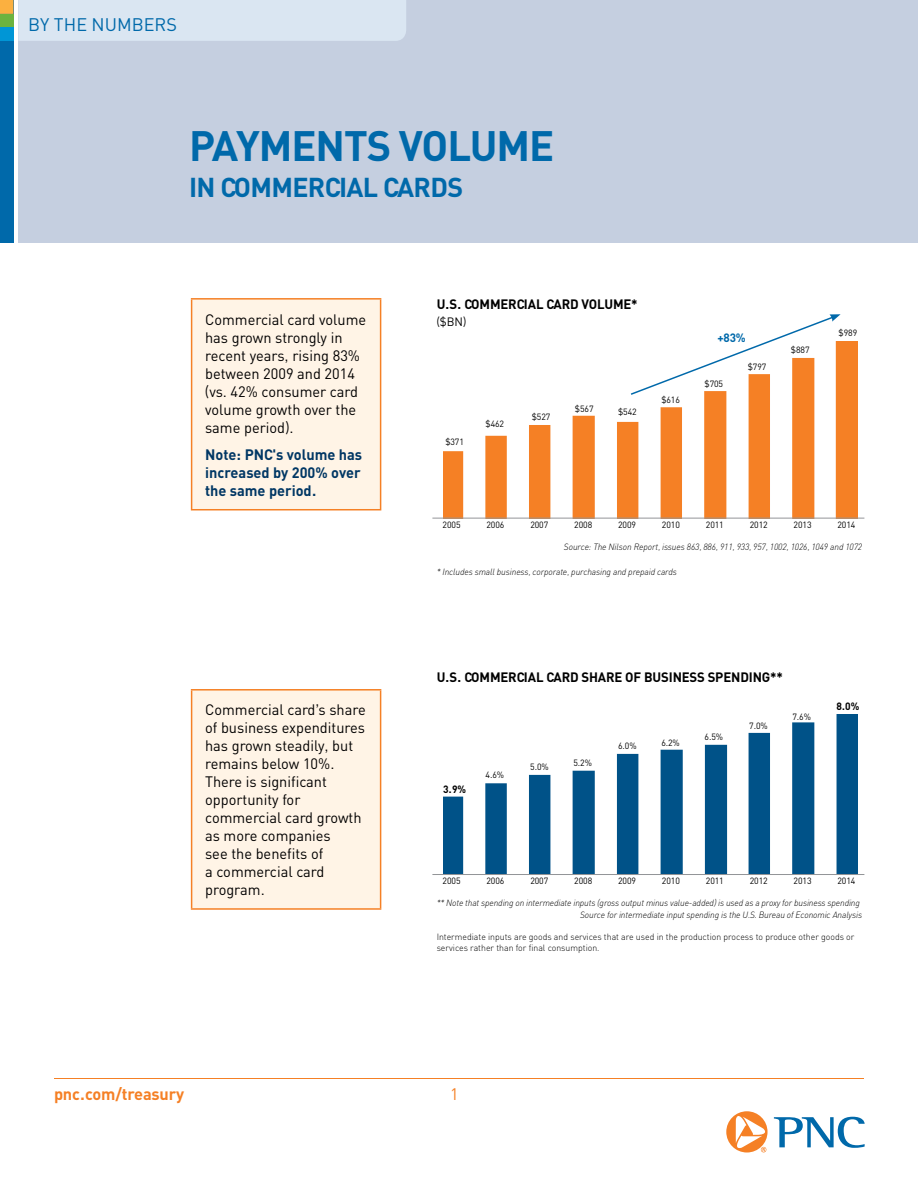
<style>
.page{position:relative;width:918px;height:1188px;background:#fff}
.page>*{position:absolute;margin:0;border:0;box-sizing:border-box;transform-origin:0 0}
.t1{font:700 42px "PNC Sans";letter-spacing:-.025em;color:#0069aa}
.t2{font:700 27px "PNC Sans";letter-spacing:-.025em;color:#0069aa}
.t3{font:18px "PNC Sans";color:#0069aa}
.t4{font:700 16.5px "PNC Sans";letter-spacing:-.01em;color:#f58025}
.t5{font:16.5px "PNC Sans";color:#f58025}
.t6{font:15px/18px "PNC Sans";color:#000}
.t7{font:700 15px/18px "PNC Sans";color:#003764;text-align:justify}
.t8{font:700 13.5px "PNC Sans";letter-spacing:-.01em;color:#000}
.t9{font:12px "PNC Sans";color:#000}
.t10{font:700 12px "PNC Sans";color:#0069aa}
.t11{font:700 10.5px "PNC Sans";color:#000}
.t12{font:italic 300 9px/12px "PNC Sans";letter-spacing:-.01em;color:#000;text-align:right}
.t13{font:9px "PNC Sans";letter-spacing:-.01em;color:#000}
.t14{font:300 9px/10.8px "PNC Sans";color:#000}
</style>
<div class="page">
<div style="left:0;top:0;width:14px;height:243px;background:#0069aa"></div>
<div style="left:0;top:0;width:406px;height:41px;background:#dae6f2"></div>
<div style="left:0;top:14px;width:14px;height:13px;background:#6cb33f"></div>
<div style="left:0;top:27px;width:14px;height:14px;background:#0096d6"></div>
<svg style="left:774px;top:1117px;width:91px;height:31px"></svg>
<svg style="left:726px;top:1111px;width:42px;height:42px"></svg>
<hr style="left:54px;top:1078px;width:810px;height:1px;background:#f58025">
<img style="left:443px;top:342px;width:415px;height:176px">
<hr style="left:432px;top:518px;width:432px;height:1px;background:#939598">
<svg style="left:629px;top:314px;width:212px;height:82px"></svg>
<div style="left:192px;top:299px;width:189px;height:211px;background:#fff4e6"></div>
<hr style="left:191px;top:298px;width:190px;height:2px;background:#f58025">
<hr style="left:191px;top:300px;width:1px;height:209px;background:#f58025">
<hr style="left:380px;top:300px;width:1px;height:209px;background:#f58025">
<hr style="left:191px;top:509px;width:190px;height:1px;background:#f58025">
<div style="left:192px;top:690px;width:189px;height:219px;background:#fff4e6"></div>
<hr style="left:191px;top:689px;width:190px;height:2px;background:#f58025">
<hr style="left:191px;top:691px;width:1px;height:217px;background:#f58025">
<hr style="left:380px;top:691px;width:1px;height:217px;background:#f58025">
<hr style="left:191px;top:908px;width:190px;height:2px;background:#f58025">
<img style="left:443px;top:715px;width:415px;height:159px">
<hr style="left:432px;top:874px;width:432px;height:1px;background:#939598">
<p class="t3" style="left:28px;top:13px;width:150px">BY THE NUMBERS</p>
<h1 class="t1" style="left:189px;top:118px;width:367px">PAYMENTS VOLUME</h1>
<h2 class="t2" style="left:189px;top:169px;width:276px">IN COMMERCIAL CARDS</h2>
<p class="t6" style="left:205px;top:310px;width:163px">Commercial card volume has grown strongly in recent years, rising 83% between 2009 and 2014 (vs. 42% consumer card volume growth over the same period).</p>
<p class="t7" style="left:205px;top:445px;width:159px">Note: PNC's volume has increased by 200% over the same period.</p>
<p class="t6" style="left:205px;top:701px;width:162px">Commercial card’s share of business expenditures has grown steadily, but remains below 10%.<br>There is significant opportunity for commercial card growth as more companies<br>see the benefits of<br>a commercial card program.</p>
<p class="t8" style="left:437px;top:296px;width:203px">U.S. COMMERCIAL CARD VOLUME*</p>
<p class="t9" style="left:437px;top:314px;width:31px">($BN)</p>
<p class="t13" style="left:445px;top:436px;width:20px">$371</p>
<p class="t13" style="left:486px;top:418px;width:20px">$462</p>
<p class="t13" style="left:532px;top:411px;width:20px">$527</p>
<p class="t13" style="left:575px;top:403px;width:20px">$567</p>
<p class="t13" style="left:618px;top:406px;width:20px">$542</p>
<p class="t13" style="left:661px;top:395px;width:20px">$616</p>
<p class="t10" style="left:717px;top:329px;width:30px">+83%</p>
<p class="t13" style="left:705px;top:378px;width:20px">$705</p>
<p class="t13" style="left:748px;top:361px;width:20px">$797</p>
<p class="t13" style="left:791px;top:344px;width:20px">$887</p>
<p class="t13" style="left:839px;top:327px;width:20px">$989</p>
<p class="t13" style="left:443px;top:519px;width:19px">2005</p>
<p class="t13" style="left:487px;top:519px;width:19px">2006</p>
<p class="t13" style="left:530px;top:519px;width:19px">2007</p>
<p class="t13" style="left:574px;top:519px;width:19px">2008</p>
<p class="t13" style="left:618px;top:519px;width:19px">2009</p>
<p class="t13" style="left:662px;top:519px;width:19px">2010</p>
<p class="t13" style="left:750px;top:519px;width:19px">2012</p>
<p class="t13" style="left:794px;top:519px;width:19px">2013</p>
<p class="t12" style="left:564px;top:540px;width:300px">Source: The Nilson Report, issues 863, 886, 911, 933, 957, 1002, 1026, 1049 and 1072</p>
<p class="t12" style="left:437px;top:566px;width:242px">* Includes small business, corporate, purchasing and prepaid cards</p>
<p class="t13" style="left:706px;top:519px;width:19px">2011</p>
<p class="t13" style="left:837px;top:519px;width:19px">2014</p>
<p class="t8" style="left:437px;top:668px;width:348px">U.S. COMMERCIAL CARD SHARE OF BUSINESS SPENDING**</p>
<p class="t11" style="left:443px;top:782px;width:24px">3.9%</p>
<p class="t13" style="left:486px;top:769px;width:20px">4.6%</p>
<p class="t13" style="left:530px;top:761px;width:20px">5.0%</p>
<p class="t13" style="left:573px;top:758px;width:20px">5.2%</p>
<p class="t13" style="left:618px;top:740px;width:20px">6.0%</p>
<p class="t13" style="left:661px;top:737px;width:20px">6.2%</p>
<p class="t13" style="left:705px;top:731px;width:20px">6.5%</p>
<p class="t13" style="left:749px;top:720px;width:20px">7.0%</p>
<p class="t13" style="left:792px;top:711px;width:20px">7.6%</p>
<p class="t11" style="left:837px;top:700px;width:24px">8.0%</p>
<p class="t13" style="left:443px;top:875px;width:19px">2005</p>
<p class="t13" style="left:487px;top:875px;width:19px">2006</p>
<p class="t13" style="left:530px;top:875px;width:19px">2007</p>
<p class="t13" style="left:574px;top:875px;width:19px">2008</p>
<p class="t13" style="left:618px;top:875px;width:19px">2009</p>
<p class="t13" style="left:662px;top:875px;width:19px">2010</p>
<p class="t13" style="left:750px;top:875px;width:19px">2012</p>
<p class="t13" style="left:794px;top:875px;width:19px">2013</p>
<p class="t12" style="left:437px;top:897px;width:427px">** Note that spending on intermediate inputs (gross output minus value-added) is used as a proxy for business spending<br>Source for intermediate input spending is the U.S. Bureau of Economic Analysis</p>
<p class="t13" style="left:706px;top:875px;width:19px">2011</p>
<p class="t13" style="left:837px;top:875px;width:19px">2014</p>
<p class="t14" style="left:437px;top:932px;width:419px">Intermediate inputs are goods and services that are used in the production process to produce other goods or services rather than for final consumption.</p>
<p class="t4" style="left:54px;top:1083px;width:132px">pnc.com/treasury</p>
<p class="t5" style="left:450px;top:1084px;width:10px">1</p>
</div>
